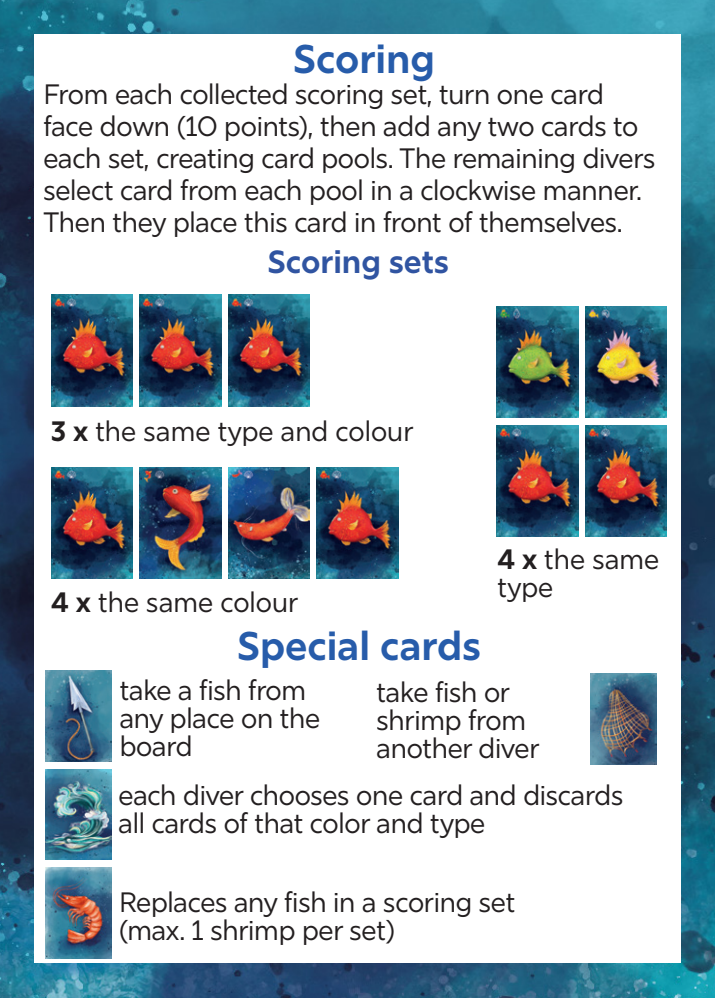
<style>
.page{position:relative;width:715px;height:998px;background:#fff}
.page>*{position:absolute;margin:0;border:0;box-sizing:border-box;transform-origin:0 0}
.tytuł{font:700 40px "Rig Sans";color:#275caa}
.nagłowek{font:700 32px "Rig Sans";color:#3054a1}
.tekst{font:28px/28px "Rig Sans";letter-spacing:-.01em;color:#231f20}
.s1{font-weight:700}
</style>
<div class="page">
<img style="left:0;top:0;width:714px;height:998px">
<div style="left:34px;top:34px;width:646px;height:928px;background:#fff"></div>
<img style="left:51px;top:295px;width:82px;height:111px">
<img style="left:139px;top:295px;width:82px;height:111px">
<img style="left:228px;top:295px;width:82px;height:111px">
<img style="left:51px;top:467px;width:82px;height:112px">
<img style="left:139px;top:467px;width:82px;height:112px">
<img style="left:228px;top:467px;width:82px;height:112px">
<img style="left:316px;top:467px;width:82px;height:112px">
<img style="left:496px;top:425px;width:82px;height:112px">
<img style="left:496px;top:306px;width:82px;height:112px">
<img style="left:585px;top:306px;width:81px;height:112px">
<img style="left:45px;top:671px;width:66px;height:90px">
<img style="left:590px;top:674px;width:66px;height:90px">
<img style="left:45px;top:769px;width:66px;height:90px">
<img style="left:45px;top:867px;width:66px;height:91px">
<img style="left:585px;top:425px;width:81px;height:112px">
<p class="tytuł" style="left:293px;top:35px;width:143px">Scoring</p>
<p class="tekst" style="left:43px;top:79px;width:613px;line-height:32px">From each collected scoring set, turn one card face down (10 points), then add any two cards to each set, creating card pools. The remaining divers select card from each pool in a clockwise manner.<br>Then they place this card in front of themselves.</p>
<p class="nagłowek" style="left:268px;top:243px;width:182px">Scoring sets</p>
<p class="tekst" style="left:51px;top:418px;width:364px"><span class="s1">3 x</span> the same type and colour</p>
<p class="tekst" style="left:51px;top:588px;width:249px"><span class="s1">4 x</span> the same colour</p>
<p class="tekst" style="left:497px;top:546px;width:163px"><span class="s1">4 x</span> the same type</p>
<p class="tytuł" style="left:237px;top:622px;width:245px">Special cards</p>
<p class="tekst" style="left:120px;top:676px;width:202px">take a fish from any place on the board</p>
<p class="tekst" style="left:376px;top:678px;width:164px">take fish or shrimp from another diver</p>
<p class="tekst" style="left:118px;top:781px;width:506px">each diver chooses one card and discards all cards of that color and type</p>
<p class="tekst" style="left:119px;top:888px;width:397px">Replaces any fish in a scoring set</p>
<p class="tekst" style="left:119px;top:916px;width:277px">(max. 1 shrimp per set)</p>
</div>
